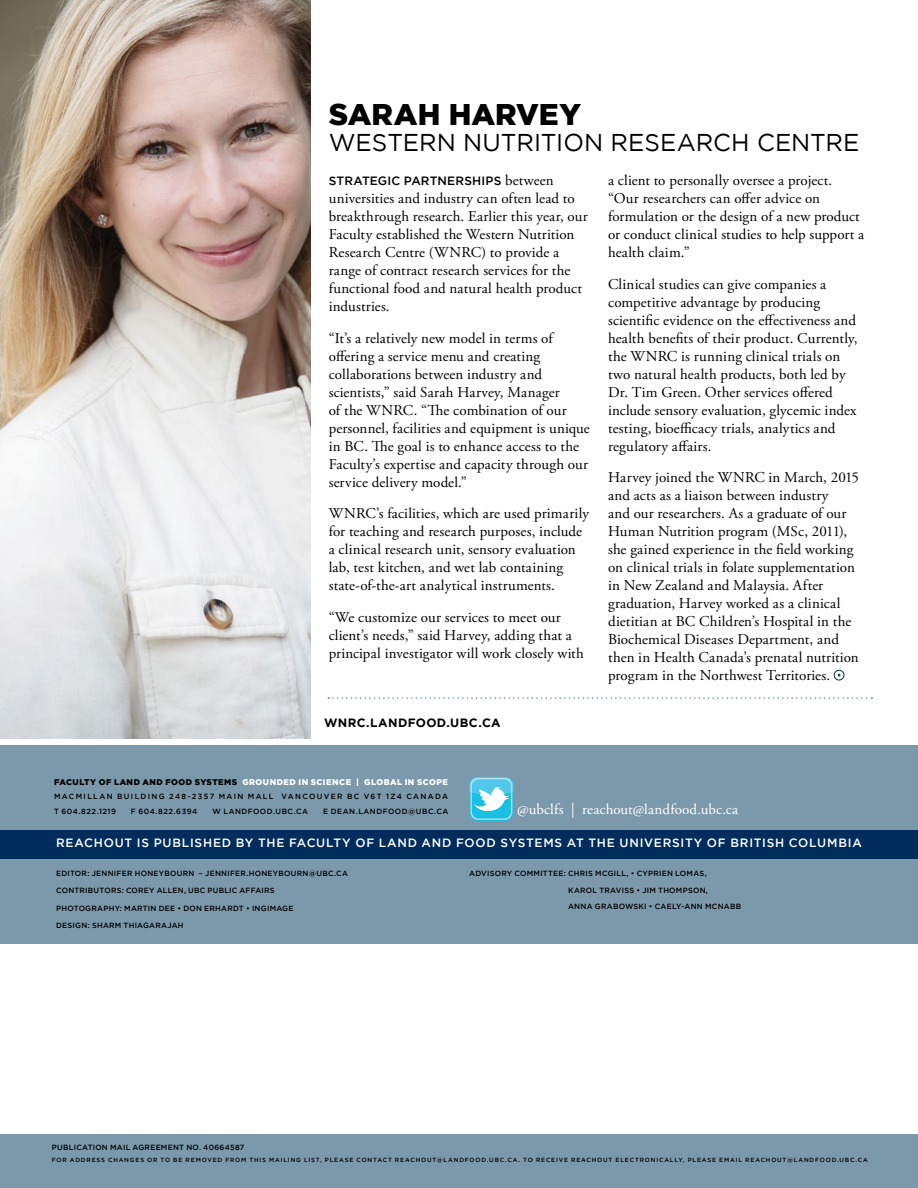
<style>
.page{position:relative;width:918px;height:1188px;background:#fff}
.page>*{position:absolute;margin:0;border:0;box-sizing:border-box;transform-origin:0 0}
.t1{font:900 29.85px "Gotham";color:#000}
.t2{font:24.3px "Gotham";color:#000}
.t3{font:15px/18px "Adobe Garamond Pro";letter-spacing:.01em;color:#000}
.t4{font:15px "Adobe Garamond Pro";letter-spacing:.01em;color:#fff}
.t5{font:500 12px "Gotham";letter-spacing:.065em;color:#fff}
.t6{font:500 12px "Gotham";letter-spacing:.01em;color:#000}
.t7{font:700 12px "Gotham";letter-spacing:.03em;color:#000}
.t8{font:900 8.25px "Gotham";letter-spacing:.055em;color:#fff}
.t9{font:500 7.5px "Gotham";letter-spacing:.035em;color:#000}
.t10{font:500 7.5px/14.2px "Gotham";letter-spacing:.175em;color:#000}
.t11{font:500 7.5px "Gotham";letter-spacing:.065em;color:#000}
.t12{font:500 7.5px "Gotham";letter-spacing:.06em;color:#000}
.t13{font:500 6px "Gotham";letter-spacing:.14em;color:#000}
.s1{font-family:"Adobe Garamond Pro";font-weight:400;font-size:15px}
.s2{color:#000}
</style>
<div class="page">
<div style="left:0;top:827px;width:918px;height:37px;background:#002d5c"></div>
<div style="left:0;top:1134px;width:918px;height:54px;background:#7c98ab"></div>
<div style="left:0;top:859px;width:918px;height:85px;background:#7c98ab"></div>
<div style="left:0;top:745px;width:918px;height:84px;background:#7c98ab"></div>
<svg style="left:469px;top:777px;width:44px;height:44px"></svg>
<svg style="left:469px;top:777px;width:44px;height:43px"></svg>
<svg style="left:328px;top:697px;width:544px;height:2px"></svg>
<img style="left:0;top:0;width:310px;height:738px">
<svg style="left:834px;top:670px;width:11px;height:11px"></svg>
<h1 class="t1" style="left:329px;top:97px;width:254px">SARAH HARVEY</h1>
<h2 class="t2" style="left:329px;top:129px;width:532px">WESTERN NUTRITION RESEARCH CENTRE</h2>
<p class="t3" style="left:608px;top:172px;width:258px">a client to personally oversee a project. “Our researchers can offer advice on formulation or the design of a new product or conduct clinical studies to help support a health claim.”</p>
<p class="t3" style="left:608px;top:276px;width:251px">Clinical studies can give companies a competitive advantage by producing scientific evidence on the effectiveness and health benefits of their product. Currently, the WNRC is running clinical trials on two natural health products, both led by Dr. Tim Green. Other services offered include sensory evaluation, glycemic index testing, bioefficacy trials, analytics and regulatory affairs.</p>
<p class="t3" style="left:608px;top:469px;width:252px">Harvey joined the WNRC in March, 2015 and acts as a liaison between industry<br>and our researchers. As a graduate of our Human Nutrition program (MSc, 2011), she gained experience in the field working on clinical trials in folate supplementation in New Zealand and Malaysia. After graduation, Harvey worked as a clinical dietitian at BC Children’s Hospital in the Biochemical Diseases Department, and then in Health Canada’s prenatal nutrition program in the Northwest Territories.</p>
<p class="t6" style="left:329px;top:174px;width:227px">STRATEGIC PARTNERSHIPS <span class="s1">between</span></p>
<p class="t3" style="left:329px;top:190px;width:261px">universities and industry can often lead to breakthrough research. Earlier this year, our Faculty established the Western Nutrition Research Centre (WNRC) to provide a range of contract research services for the functional food and natural health product industries.</p>
<p class="t3" style="left:329px;top:330px;width:263px">“It’s a relatively new model in terms of offering a service menu and creating collaborations between industry and scientists,” said Sarah Harvey, Manager<br>of the WNRC. “The combination of our personnel, facilities and equipment is unique in BC. The goal is to enhance access to the Faculty’s expertise and capacity through our service delivery model.”</p>
<p class="t3" style="left:329px;top:505px;width:262px">WNRC’s facilities, which are used primarily for teaching and research purposes, include a clinical research unit, sensory evaluation lab, test kitchen, and wet lab containing state-of-the-art analytical instruments.</p>
<p class="t3" style="left:329px;top:609px;width:257px">“We customize our services to meet our client’s needs,” said Harvey, adding that a principal investigator will work closely with</p>
<p class="t7" style="left:324px;top:715px;width:178px">WNRC.LANDFOOD.UBC.CA</p>
<p class="t8" style="left:54px;top:777px;width:395px"><span class="s2">FACULTY OF LAND AND FOOD SYSTEMS</span> GROUNDED IN SCIENCE | GLOBAL IN SCOPE</p>
<p class="t10" style="left:54px;top:789px;width:395px">MACMILLAN BUILDING 248-2357 MAIN MALL VANCOUVER BC V6T 1Z4 CANADA<br>T 604.822.1219</p>
<p class="t12" style="left:131px;top:807px;width:68px">F 604.822.6394</p>
<p class="t11" style="left:212px;top:807px;width:97px">W LANDFOOD.UBC.CA</p>
<p class="t11" style="left:323px;top:807px;width:127px">E DEAN.LANDFOOD@UBC.CA</p>
<p class="t4" style="left:517px;top:801px;width:223px">@ubclfs | reachout@landfood.ubc.ca</p>
<p class="t5" style="left:56px;top:836px;width:807px">REACHOUT IS PUBLISHED BY THE FACULTY OF LAND AND FOOD SYSTEMS AT THE UNIVERSITY OF BRITISH COLUMBIA</p>
<p class="t9" style="left:56px;top:869px;width:293px">EDITOR: JENNIFER HONEYBOURN – JENNIFER.HONEYBOURN@UBC.CA</p>
<p class="t9" style="left:56px;top:887px;width:220px">CONTRIBUTORS: COREY ALLEN, UBC PUBLIC AFFAIRS</p>
<p class="t9" style="left:56px;top:904px;width:239px">PHOTOGRAPHY: MARTIN DEE • DON ERHARDT • INGIMAGE</p>
<p class="t9" style="left:56px;top:921px;width:129px">DESIGN: SHARM THIAGARAJAH</p>
<p class="t9" style="left:469px;top:869px;width:239px">ADVISORY COMMITTEE: CHRIS MCGILL, • CYPRIEN LOMAS,</p>
<p class="t9" style="left:568px;top:886px;width:141px">KAROL TRAVISS • JIM THOMPSON,</p>
<p class="t9" style="left:568px;top:902px;width:174px">ANNA GRABOWSKI • CAELY-ANN MCNABB</p>
<p class="t9" style="left:52px;top:1143px;width:194px">PUBLICATION MAIL AGREEMENT NO. 40664587</p>
<p class="t13" style="left:52px;top:1156px;width:817px">FOR ADDRESS CHANGES OR TO BE REMOVED FROM THIS MAILING LIST, PLEASE CONTACT REACHOUT@LANDFOOD.UBC.CA. TO RECEIVE REACHOUT ELECTRONICALLY, PLEASE EMAIL REACHOUT@LANDFOOD.UBC.CA</p>
</div>
